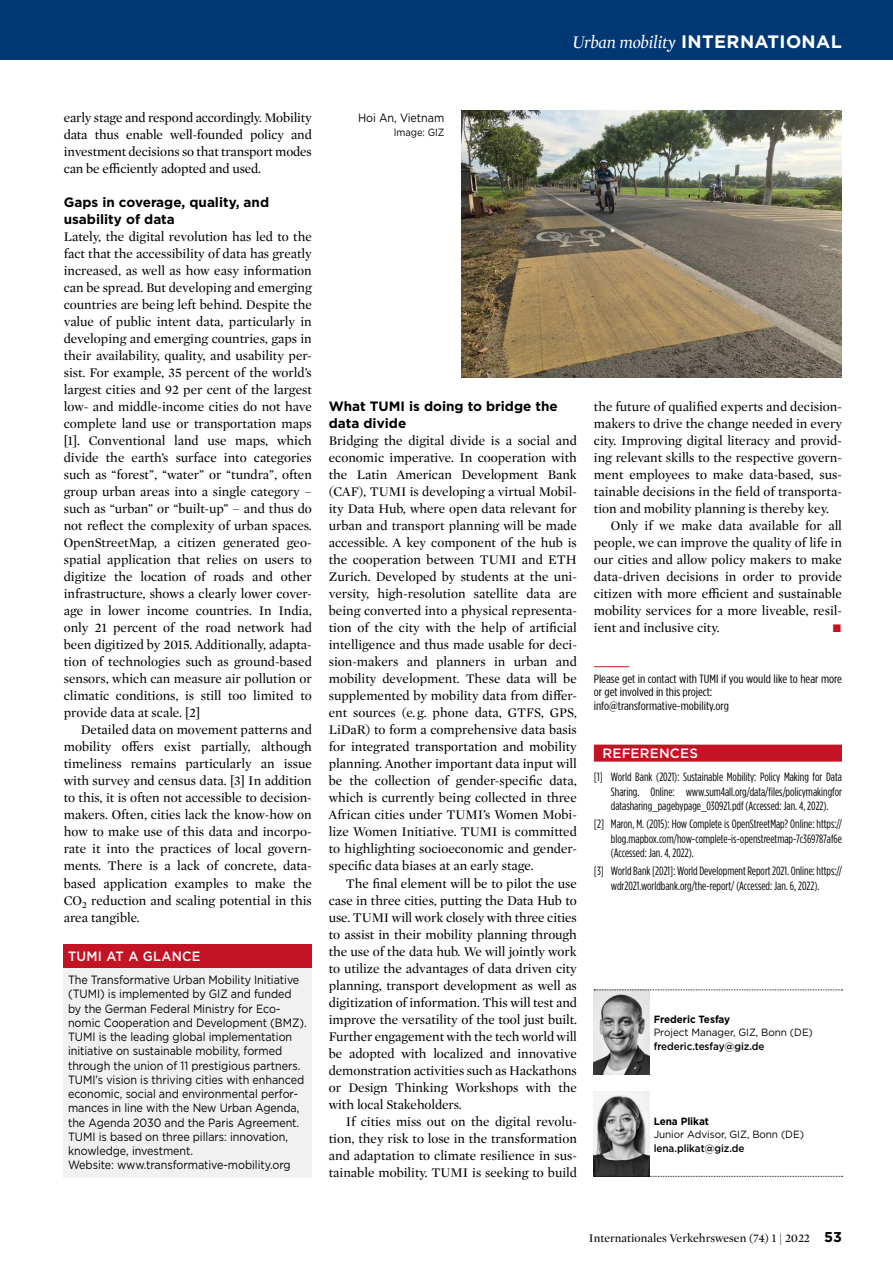
<style>
.page{position:relative;width:893px;height:1263px;background:#fff}
.page>*{position:absolute;margin:0;border:0;box-sizing:border-box;transform-origin:0 0}
.t1{font:italic 18px "Mercury Display";letter-spacing:-.01em;color:#fff}
._03__Copy_Text{font:16.05px "Impact";color:#c41324}
._03__Copy_Text_1__Ze{font:13.5px/17px "Mercury Display";color:#000;text-align:justify}
._03__Copy_Text-2{font:13.5px/17px "Mercury Display";color:#000;text-align:justify}
._05__Zwischentitel_9{font:700 13.5px/17px "Gotham";color:#000}
._06__Kasten_Head_im{font:500 13.5px "Gotham";letter-spacing:.015em;color:#fff;scale:.95 1}
._08__Literatur_Headl{font:500 13.5px "Gotham";letter-spacing:.015em;color:#fff}
._06__Kasten_Text{font:12px/14.2px "Gotham";letter-spacing:-.005em;color:#000;scale:.9 1}
._08__Literatur{font:12px/14.2px "Gotham Condensed";color:#000;text-align:justify}
._07__Fußnoten_mit_Li{font:12px/13.5px "Gotham Condensed";color:#000;scale:1.15 1}
.t2{font:12px "Mercury Display";color:#000}
._04__BU{font:12px "Gotham";letter-spacing:-.005em;color:#000;scale:.9 1}
._07__Autor{font:10.5px/13.5px "Gotham";letter-spacing:-.005em;color:#000;scale:.95 1}
._07__Autor-2{font:700 10.5px "Gotham";letter-spacing:-.005em;color:#000;scale:.95 1}
._04__BU-2{font:10.5px "Gotham";letter-spacing:-.005em;color:#000;scale:.9 1}
.s1{font-family:"Gotham";font-weight:700;font-style:normal}
.s2{font-weight:500}
.s3{font-family:"Gotham";font-weight:700;font-size:14.25px}
</style>
<div class="page">
<div style="left:0;top:0;width:893px;height:60px;background:#003874"></div>
<hr style="left:594px;top:666px;width:35px;height:1px;background:#c41324">
<div style="left:594px;top:745px;width:248px;height:17px;background:#c41324"></div>
<img style="left:594px;top:1091px;width:55px;height:85px">
<img style="left:594px;top:990px;width:55px;height:84px">
<svg style="left:594px;top:989px;width:249px;height:1px"></svg>
<svg style="left:594px;top:1176px;width:249px;height:1px"></svg>
<div style="left:64px;top:944px;width:248px;height:24px;background:#c41324"></div>
<div style="left:64px;top:968px;width:248px;height:210px;background:#f1f1f2"></div>
<img style="left:461px;top:111px;width:381px;height:266px">
<h1 class="t1" style="left:572px;top:30px;width:271px">Urban mobility <span class="s1">INTERNATIONAL</span></h1>
<p class="_03__Copy_Text-2" style="left:64px;top:109px;width:250px">early stage and respond accordingly. Mobility data thus enable well-founded policy and investment decisions so that transport modes can be efficiently adopted and used.</p>
<p class="_05__Zwischentitel_9" style="left:64px;top:194px;width:207px">Gaps in coverage, quality, and usability of data</p>
<p class="_03__Copy_Text_1__Ze" style="left:64px;top:228px;width:250px">Lately, the digital revolution has led to the fact that the accessibility of data has greatly increased, as well as how easy information can be spread. But developing and emerging countries are being left behind. Despite the value of public intent data, particularly in developing and emerging countries, gaps in their availability, quality, and usability per&shy;sist. For example, 35 percent of the world’s largest cities and 92 per cent of the largest low- and middle-income cities do not have complete land use or transportation maps [1]. Conventional land use maps, which divide the earth’s surface into categories such as “forest”, “water” or “tundra”, often group urban areas into a single category – such as “urban” or “built-up” – and thus do not reflect the complexity of urban spaces.<br>OpenStreetMap, a citizen generated geo&shy;spatial application that relies on users to digitize the location of roads and other infrastructure, shows a clearly lower cover&shy;age in lower income countries. In India, only 21 percent of the road network had been digitized by 2015. Additionally, adapta&shy;tion of technologies such as ground-based sensors, which can measure air pollution or climatic conditions, is still too limited to provide data at scale. [2]</p>
<p class="_03__Copy_Text-2" style="left:64px;top:721px;width:250px;text-indent:17px">Detailed data on movement patterns and mobility offers exist partially, although timeliness remains particularly an issue with survey and census data. [3] In addition to this, it is often not accessible to decision&shy;makers. Often, cities lack the know-how on how to make use of this data and incorpo&shy;rate it into the practices of local govern&shy;ments. There is a lack of concrete, data&shy;based application examples to make the CO<sub>2</sub> reduction and scaling potential in this area tangible.</p>
<p class="_06__Kasten_Head_im" style="left:68px;top:947px;width:141px">TUMI AT A GLANCE</p>
<p class="_06__Kasten_Text" style="left:68px;top:972px;width:267px">The Transformative Urban Mobility Initiative (TUMI) is implemented by GIZ and funded by the German Federal Ministry for Eco&shy;nomic Cooperation and Development (BMZ).<br>TUMI is the leading global implementation initiative on sustainable mobility, formed through the union of 11 prestigious partners.<br>TUMI’s vision is thriving cities with enhanced economic, social and environmental perfor&shy;mances in line with the New Urban Agenda, the Agenda 2030 and the Paris Agreement.<br>TUMI is based on three pillars: innovation, knowledge, investment.<br>Website: www.transformative-mobility.org</p>
<p class="_04__BU" style="left:358px;top:110px;width:97px">Hoi An, Vietnam</p>
<p class="_04__BU-2" style="left:394px;top:126px;width:58px">Image: GIZ</p>
<p class="_05__Zwischentitel_9" style="left:329px;top:398px;width:230px">What TUMI is doing to bridge the data divide</p>
<p class="_03__Copy_Text_1__Ze" style="left:329px;top:432px;width:250px">Bridging the digital divide is a social and economic imperative. In cooperation with the Latin American Development Bank (CAF), TUMI is developing a virtual Mobil&shy;ity Data Hub, where open data relevant for urban and transport planning will be made accessible. A key component of the hub is the cooperation between TUMI and ETH Zurich. Developed by students at the uni&shy;versity, high-resolution satellite data are being converted into a physical representa&shy;tion of the city with the help of artificial intelligence and thus made usable for deci&shy;sion-makers and planners in urban and mobility development. These data will be supplemented by mobility data from differ&shy;ent sources (e. g. phone data, GTFS, GPS, LiDaR) to form a comprehensive data basis for integrated transportation and mobility planning. Another important data input will be the collection of gender-specific data, which is currently being collected in three African cities under TUMI’s Women Mobi&shy;lize Women Initiative. TUMI is committed to highlighting socioeconomic and gender&shy;specific data biases at an early stage.</p>
<p class="_03__Copy_Text-2" style="left:329px;top:874px;width:250px;text-indent:17px">The final element will be to pilot the use case in three cities, putting the Data Hub to use. TUMI will work closely with three cities to assist in their mobility planning through the use of the data hub. We will jointly work to utilize the advantages of data driven city planning, transport development as well as digitization of information. This will test and improve the versatility of the tool just built.<br>Further engagement with the tech world will be adopted with localized and innovative demonstration activities such as Hackathons or Design Thinking Workshops with the with local Stakeholders.</p>
<p class="_03__Copy_Text-2" style="left:329px;top:1112px;width:250px;text-indent:17px">If cities miss out on the digital revolu&shy;tion, they risk to lose in the transformation and adaptation to climate resilience in sus&shy;tainable mobility. TUMI is seeking to build</p>
<p class="_03__Copy_Text-2" style="left:594px;top:398px;width:250px">the future of qualified experts and decision&shy;makers to drive the change needed in every city. Improving digital literacy and provid&shy;ing relevant skills to the respective govern&shy;ment employees to make data-based, sus&shy;tainable decisions in the field of transporta&shy;tion and mobility planning is thereby key.</p>
<p class="_03__Copy_Text-2" style="left:594px;top:517px;width:250px;text-indent:17px">Only if we make data available for all people, we can improve the quality of life in our cities and allow policy makers to make data-driven decisions in order to provide citizen with more efficient and sustainable mobility services for a more liveable, resil&shy;ient and inclusive city.</p>
<p class="_03__Copy_Text" style="left:832px;top:614px;width:11px">■</p>
<p class="_07__Fußnoten_mit_Li" style="left:594px;top:672px;width:217px">Please get in contact with TUMI if you would like to hear more or get involved in this project: info@transformative-mobility.org</p>
<p class="_08__Literatur_Headl" style="left:602px;top:744px;width:97px">REFERENCES</p>
<p class="_08__Literatur" style="left:611px;top:770px;width:233px;text-indent:-17px">[1] World Bank (2021): Sustainable Mobility: Policy Making for Data Sharing. Online: www.sum4all.org/data/files/policymakingfor datasharing_pagebypage_030921.pdf (Accessed: Jan. 4, 2022).</p>
<p class="_08__Literatur" style="left:611px;top:817px;width:233px;text-indent:-17px">[2] Maron, M. (2015): How Complete is OpenStreetMap? Online: https:// blog.mapbox.com/how-complete-is-openstreetmap-7c369787af6e (Accessed: Jan. 4, 2022).</p>
<p class="_08__Literatur" style="left:594px;top:864px;width:250px;text-align:center">[3] World Bank [2021]: World Development Report 2021. Online: https:// wdr2021.worldbank.org/the-report/ (Accessed: Jan. 6, 2022).</p>
<p class="_07__Autor-2" style="left:654px;top:1012px;width:82px">Frederic Tesfay</p>
<p class="_07__Autor" style="left:654px;top:1025px;width:169px">Project Manager, GIZ, Bonn (DE) <span class="s2">frederic.tesfay@giz.de</span></p>
<p class="_07__Autor-2" style="left:654px;top:1114px;width:60px">Lena Plikat</p>
<p class="_07__Autor" style="left:654px;top:1128px;width:160px">Junior Advisor, GIZ, Bonn (DE) <span class="s2">lena.plikat@giz.de</span></p>
<p class="t2" style="left:589px;top:1230px;width:254px">Internationales Verkehrswesen (74) 1 | 2022 <span class="s3">53</span></p>
</div>
